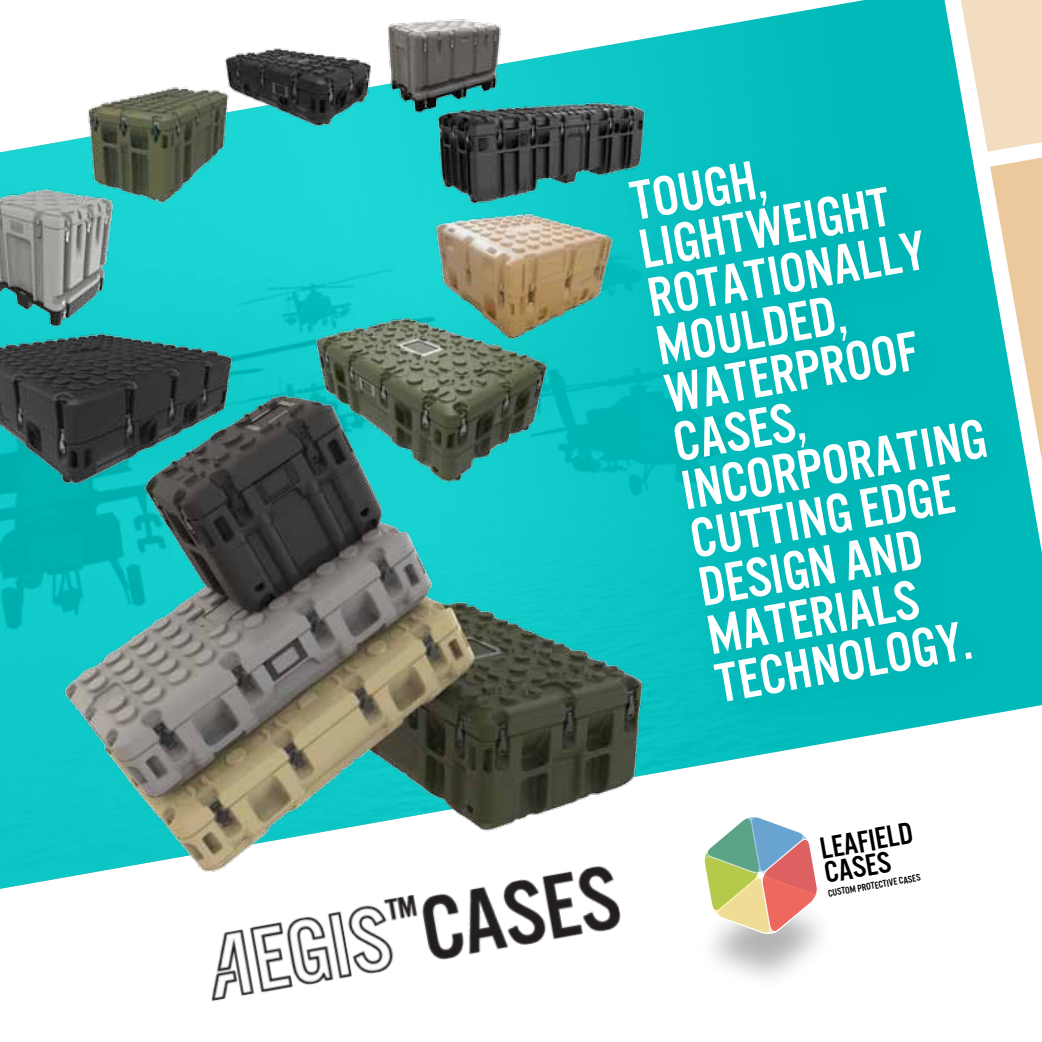
<style>
.page{position:relative;width:1042px;height:1042px;background:#fff}
.page>*{position:absolute;margin:0;border:0;box-sizing:border-box;transform-origin:0 0}
.t1{font:57.75px/49px "U.S.101";color:#fff}
.t2{font:31.68px/24.2px "U.S.101";color:#000}
.t3{font:10.33px "U.S.101";color:#000}
</style>
<div class="page">
<img style="left:672px;top:0;width:359px;height:771px">
<img style="left:0;top:19px;width:672px;height:870px">
<div style="left:609px;top:141px;width:420px;height:601px;background:#02b9b9"></div>
<div style="left:696px;top:889px;width:141px;height:102px;background:#000;opacity:.3"></div>
<svg style="left:703px;top:817px;width:116px;height:119px"></svg>
<img style="left:159px;top:839px;width:504px;height:163px">
<svg style="left:990px;top:158px;width:52px;height:302px"></svg>
<p class="t1" style="left:627px;top:177px;width:310px;rotate:-10deg">Tough, lightweight rotationally moulded, waterproof cases, incorporating cutting edge design and materials technology.</p>
<p class="t2" style="left:818px;top:836px;width:95px;rotate:-10deg">Leafield<br>CASES</p>
<p class="t3" style="left:827px;top:888px;width:95px;rotate:-10deg">CUSTOM PROTECTIVE CASES</p>
</div>
